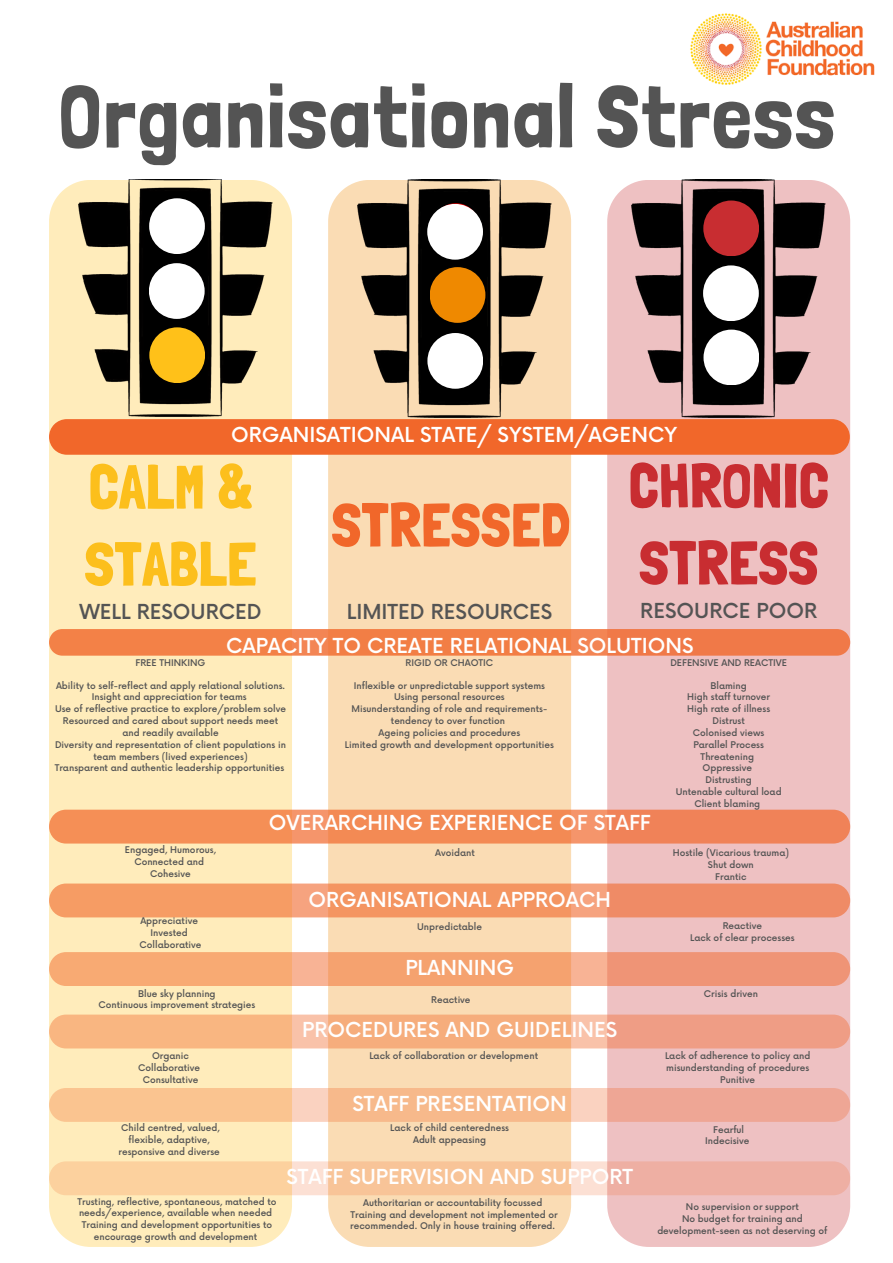
<style>
.page{position:relative;width:893px;height:1263px;background:#fff}
.page>*{position:absolute;margin:0;border:0;box-sizing:border-box;transform-origin:0 0}
.t1{font:88.88px "Londrina Solid";letter-spacing:.02em;color:#545454}
.t2{font:61.88px/77.1px "Londrina Solid";color:#c82d31}
.t3{font:61.88px/77.1px "Londrina Solid";color:#fcbf1c}
.t4{font:61.88px "Londrina Solid";color:#f1672a}
.t5{font:500 20.17px "Now";color:#fff}
.t6{font:500 20.17px "Now";color:#545454}
.t7{font:500 9px/11.9px "Now";color:#545454;text-align:center}
</style>
<div class="page">
<div style="left:49px;top:182px;width:243px;height:1065px;background:#ffecbb"></div>
<div style="left:607px;top:183px;width:243px;height:1064px;background:#eec1c2"></div>
<div style="left:328px;top:182px;width:243px;height:1065px;background:#fadcb4"></div>
<div style="left:49px;top:419px;width:801px;height:36px;background:#f1672a"></div>
<svg style="left:49px;top:629px;width:801px;height:27px;background:#f17f4a"></svg>
<svg style="left:49px;top:810px;width:801px;height:33px;background:#f28a57"></svg>
<svg style="left:49px;top:883px;width:801px;height:34px;background:#f39667"></svg>
<svg style="left:49px;top:952px;width:801px;height:34px;background:#f4a176"></svg>
<svg style="left:49px;top:1014px;width:801px;height:34px;background:#f5ad85"></svg>
<svg style="left:49px;top:1088px;width:801px;height:34px;background:#f5b894"></svg>
<svg style="left:49px;top:1161px;width:801px;height:34px;background:#f6c4a2"></svg>
<img style="left:690px;top:13px;width:185px;height:72px">
<img style="left:78px;top:180px;width:194px;height:237px">
<img style="left:357px;top:180px;width:194px;height:237px">
<img style="left:632px;top:180px;width:193px;height:238px">
<div style="left:703px;top:201px;width:56px;height:55px;background:#c82d31;border-radius:50%"></div>
<div style="left:703px;top:265px;width:56px;height:56px;background:#fff;border-radius:50%"></div>
<div style="left:703px;top:330px;width:56px;height:55px;background:#fff;border-radius:50%"></div>
<div style="left:427px;top:204px;width:56px;height:56px;background:#fff;border-radius:50%"></div>
<div style="left:430px;top:267px;width:55px;height:56px;background:#ef8900;border-radius:50%"></div>
<div style="left:427px;top:333px;width:56px;height:56px;background:#fff;border-radius:50%"></div>
<div style="left:149px;top:198px;width:56px;height:56px;background:#fff;border-radius:50%"></div>
<div style="left:149px;top:263px;width:56px;height:56px;background:#fff;border-radius:50%"></div>
<div style="left:149px;top:327px;width:56px;height:56px;background:#ffc119;border-radius:50%"></div>
<h1 class="t1" style="left:59px;top:63px;width:778px">Organisational Stress</h1>
<h3 class="t5" style="left:231px;top:424px;width:447px">ORGANISATIONAL STATE/ SYSTEM/AGENCY</h3>
<h2 class="t3" style="left:84px;top:448px;width:174px">CALM &amp;<br>STABLE</h2>
<h3 class="t6" style="left:79px;top:601px;width:184px">WELL RESOURCED</h3>
<h2 class="t4" style="left:331px;top:488px;width:240px">STRESSED</h2>
<h3 class="t6" style="left:347px;top:601px;width:207px">LIMITED RESOURCES</h3>
<h2 class="t2" style="left:628px;top:447px;width:202px">CHRONIC<br>STRESS</h2>
<h3 class="t6" style="left:640px;top:600px;width:178px">RESOURCE POOR</h3>
<h3 class="t5" style="left:226px;top:634px;width:469px">CAPACITY TO CREATE RELATIONAL SOLUTIONS</h3>
<p class="t7" style="left:136px;top:657px;width:71px">FREE THINKING</p>
<p class="t7" style="left:55px;top:680px;width:233px">Ability to self-reflect and apply relational solutions.<br>Insight and appreciation for teams<br>Use of reflective practice to explore/problem solve Resourced and cared about support needs meet and readily available<br>Diversity and representation of client populations in team members (lived experiences)<br>Transparent and authentic leadership opportunities</p>
<p class="t7" style="left:405px;top:657px;width:89px">RIGID OR CHAOTIC</p>
<p class="t7" style="left:345px;top:680px;width:210px">Inflexible or unpredictable support systems Using personal resources<br>Misunderstanding of role and requirements&shy;tendency to over function<br>Ageing policies and procedures<br>Limited growth and development opportunities</p>
<h3 class="t5" style="left:269px;top:812px;width:383px">OVERARCHING EXPERIENCE OF STAFF</h3>
<p class="t7" style="left:670px;top:657px;width:118px">DEFENSIVE AND REACTIVE</p>
<p class="t7" style="left:676px;top:680px;width:107px">Blaming<br>High staff turnover<br>High rate of illness<br>Distrust<br>Colonised views<br>Parallel Process<br>Threatening<br>Oppressive<br>Distrusting<br>Untenable cultural load<br>Client blaming</p>
<p class="t7" style="left:125px;top:845px;width:93px">Engaged, Humorous,<br>Connected and<br>Cohesive</p>
<p class="t7" style="left:435px;top:847px;width:41px">Avoidant</p>
<p class="t7" style="left:673px;top:847px;width:118px">Hostile (Vicarious trauma)<br>Shut down<br>Frantic</p>
<p class="t7" style="left:140px;top:916px;width:63px">Appreciative<br>Invested<br>Collaborative</p>
<p class="t7" style="left:417px;top:921px;width:66px">Unpredictable</p>
<p class="t7" style="left:690px;top:920px;width:106px">Reactive<br>Lack of clear processes</p>
<h3 class="t5" style="left:308px;top:889px;width:304px">ORGANISATIONAL APPROACH</h3>
<h3 class="t5" style="left:405px;top:957px;width:110px">PLANNING</h3>
<p class="t7" style="left:99px;top:988px;width:158px">Blue sky planning<br>Continuous improvement strategies</p>
<p class="t7" style="left:431px;top:994px;width:41px">Reactive</p>
<h3 class="t5" style="left:302px;top:1019px;width:316px">PROCEDURES AND GUIDELINES</h3>
<p class="t7" style="left:704px;top:988px;width:56px">Crisis driven</p>
<p class="t7" style="left:138px;top:1050px;width:63px">Organic<br>Collaborative<br>Consultative</p>
<p class="t7" style="left:369px;top:1050px;width:170px">Lack of collaboration or development</p>
<p class="t7" style="left:665px;top:1050px;width:147px">Lack of adherence to policy and misunderstanding of procedures<br>Punitive</p>
<h3 class="t5" style="left:352px;top:1093px;width:216px">STAFF PRESENTATION</h3>
<p class="t7" style="left:118px;top:1123px;width:103px">Child centred, valued, flexible, adaptive, responsive and diverse</p>
<p class="t7" style="left:390px;top:1123px;width:120px">Lack of child centeredness<br>Adult appeasing</p>
<p class="t7" style="left:705px;top:1124px;width:46px">Fearful<br>Indecisive</p>
<h3 class="t5" style="left:286px;top:1166px;width:348px">STAFF SUPERVISION AND SUPPORT</h3>
<p class="t7" style="left:77px;top:1196px;width:201px">Trusting, reflective, spontaneous, matched to needs/experience, available when needed Training and development opportunities to encourage growth and development</p>
<p class="t7" style="left:350px;top:1197px;width:209px">Authoritarian or accountability focussed<br>Training and development not implemented or recommended. Only in house training offered.</p>
<p class="t7" style="left:657px;top:1201px;width:172px">No supervision or support<br>No budget for training and development-seen as not deserving of</p>
</div>
